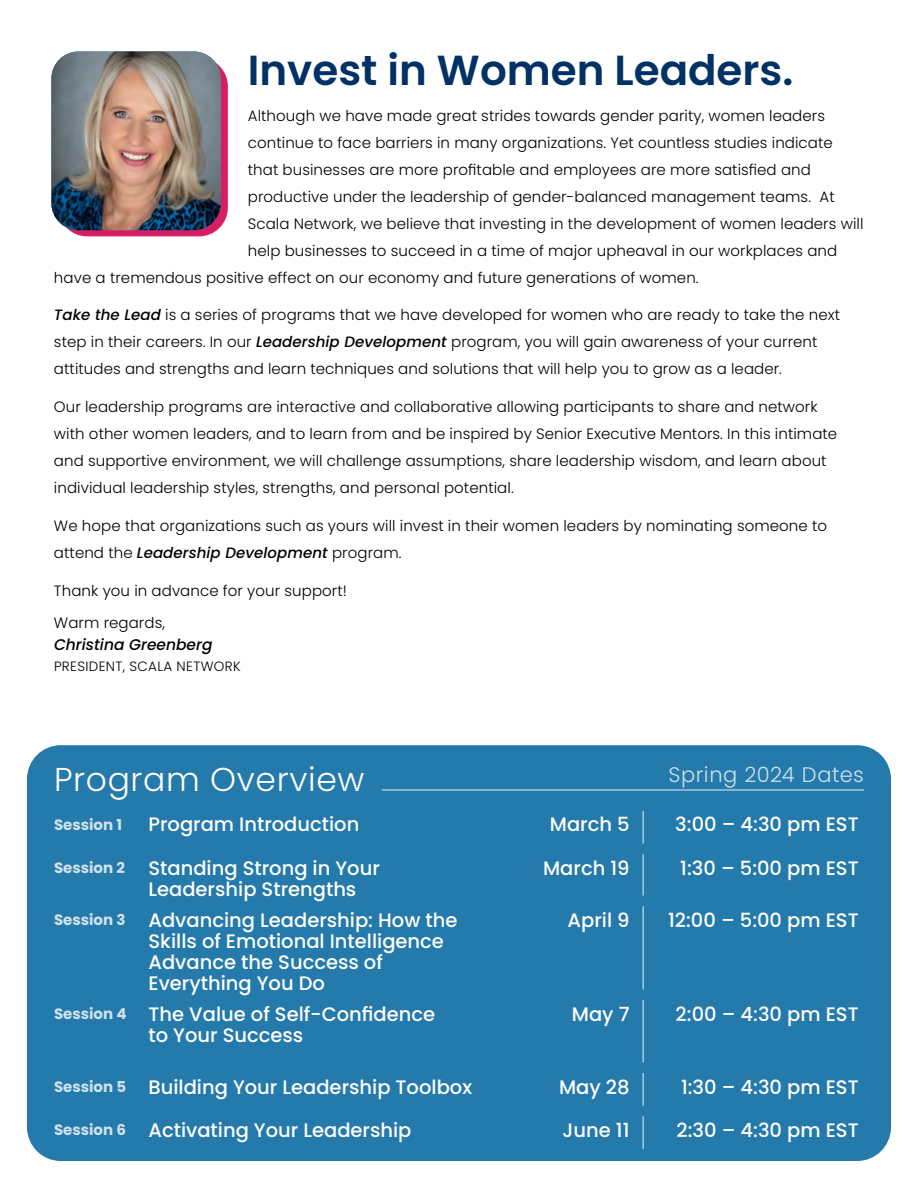
<style>
.page{position:relative;width:918px;height:1188px;background:#fff}
.page>*{position:absolute;margin:0;border:0;box-sizing:border-box;transform-origin:0 0}
.t1{font:600 42px "Poppins";color:#013165}
.t2{font:300 33px "Poppins";letter-spacing:.02em;color:#fff}
.t3{font:300 21px "Poppins";letter-spacing:.025em;color:#cfe2ed}
.t4{font:500 19.5px/21px "Poppins";color:#fff}
.t5{font:italic 500 15.45px "Poppins";color:#000}
.t6{font:300 15px/27px "Poppins";letter-spacing:.005em;color:#000}
.t7{font:700 15px "Poppins";color:#cfe2ed}
.t8{font:300 13.5px "Poppins";letter-spacing:.025em;color:#000}
.s1{font-weight:500;font-style:italic}
.s2{font-weight:700;font-size:15px;color:#cfe2ed}
</style>
<div class="page">
<div style="left:58px;top:58px;width:170px;height:178px;background:#d81d62;border-radius:29px"></div>
<img style="left:51px;top:51px;width:170px;height:179px">
<div style="left:27px;top:745px;width:864px;height:416px;background:#257aac;border-radius:34px"></div>
<hr style="left:643px;top:811px;width:1px;height:33px;background:#cfe2ed">
<hr style="left:643px;top:854px;width:1px;height:42px;background:#cfe2ed">
<hr style="left:643px;top:906px;width:1px;height:84px;background:#cfe2ed">
<hr style="left:643px;top:1000px;width:1px;height:63px;background:#cfe2ed">
<hr style="left:643px;top:1073px;width:1px;height:33px;background:#cfe2ed">
<hr style="left:643px;top:1116px;width:1px;height:33px;background:#cfe2ed">
<hr style="left:382px;top:789px;width:482px;height:2px;background:#cfe2ed">
<h1 class="t1" style="left:248px;top:46px;width:547px">Invest in Women Leaders.</h1>
<p class="t6" style="left:248px;top:102px;width:579px">Although we have made great strides towards gender parity, women leaders</p>
<p class="t6" style="left:248px;top:129px;width:586px">continue to face barriers in many organizations. Yet countless studies indicate</p>
<p class="t6" style="left:248px;top:156px;width:565px">that businesses are more profitable and employees are more satisfied and</p>
<p class="t6" style="left:248px;top:183px;width:588px">productive under the leadership of gender-balanced management teams. At</p>
<p class="t6" style="left:248px;top:210px;width:617px">Scala Network, we believe that investing in the development of women leaders will</p>
<p class="t6" style="left:248px;top:237px;width:591px">help businesses to succeed in a time of major upheaval in our workplaces and</p>
<p class="t6" style="left:54px;top:264px;width:646px">have a tremendous positive effect on our economy and future generations of women.</p>
<p class="t6" style="left:54px;top:302px;width:788px"><span class="s1">Take the Lead</span> is a series of programs that we have developed for women who are ready to take the next step in their careers. In our <span class="s1">Leadership Development</span> program, you will gain awareness of your current attitudes and strengths and learn techniques and solutions that will help you to grow as a leader.</p>
<p class="t6" style="left:54px;top:393px;width:785px">Our leadership programs are interactive and collaborative allowing participants to share and network with other women leaders, and to learn from and be inspired by Senior Executive Mentors. In this intimate and supportive environment, we will challenge assumptions, share leadership wisdom, and learn about individual leadership styles, strengths, and personal potential.</p>
<p class="t6" style="left:54px;top:512px;width:775px">We hope that organizations such as yours will invest in their women leaders by nominating someone to attend the <span class="s1">Leadership Development</span> program.</p>
<p class="t6" style="left:54px;top:575px;width:294px;line-height:31.8px">Thank you in advance for your support!<br>Warm regards,</p>
<p class="t5" style="left:54px;top:636px;width:160px">Christina Greenberg</p>
<p class="t8" style="left:54px;top:658px;width:188px">PRESIDENT, SCALA NETWORK</p>
<h2 class="t2" style="left:54px;top:760px;width:312px">Program Overview</h2>
<h3 class="t3" style="left:668px;top:762px;width:197px">Spring 2024 Dates</h3>
<p class="t7" style="left:54px;top:816px;width:70px">Session 1</p>
<h3 class="t4" style="left:148px;top:814px;width:212px">Program Introduction</h3>
<h3 class="t4" style="left:550px;top:814px;width:81px">March 5</h3>
<h3 class="t4" style="left:675px;top:814px;width:185px">3:00 – 4:30 pm EST</h3>
<h3 class="t4" style="left:148px;top:857px;width:233px;text-indent:-94px"><span class="s2">Session 2</span> Standing Strong in Your<br>Leadership Strengths</h3>
<h3 class="t4" style="left:543px;top:857px;width:88px">March 19</h3>
<h3 class="t4" style="left:680px;top:857px;width:180px">1:30 – 5:00 pm EST</h3>
<h3 class="t4" style="left:148px;top:909px;width:310px;text-indent:-94px"><span class="s2">Session 3</span> Advancing Leadership: How the<br>Skills of Emotional Intelligence<br>Advance the Success of<br>Everything You Do</h3>
<h3 class="t4" style="left:568px;top:909px;width:64px">April 9</h3>
<h3 class="t4" style="left:668px;top:909px;width:192px">12:00 – 5:00 pm EST</h3>
<h3 class="t4" style="left:148px;top:1003px;width:288px;text-indent:-94px"><span class="s2">Session 4</span> The Value of Self-Confidence to Your Success</h3>
<h3 class="t4" style="left:572px;top:1003px;width:59px">May 7</h3>
<h3 class="t4" style="left:676px;top:1003px;width:185px">2:00 – 4:30 pm EST</h3>
<h3 class="t4" style="left:54px;top:1076px;width:420px"><span class="s2">Session 5</span> Building Your Leadership Toolbox</h3>
<h3 class="t4" style="left:559px;top:1076px;width:72px">May 28</h3>
<h3 class="t4" style="left:681px;top:1076px;width:179px">1:30 – 4:30 pm EST</h3>
<h3 class="t4" style="left:54px;top:1120px;width:359px"><span class="s2">Session 6</span> Activating Your Leadership</h3>
<h3 class="t4" style="left:563px;top:1120px;width:69px">June 11</h3>
<h3 class="t4" style="left:677px;top:1120px;width:184px">2:30 – 4:30 pm EST</h3>
</div>
